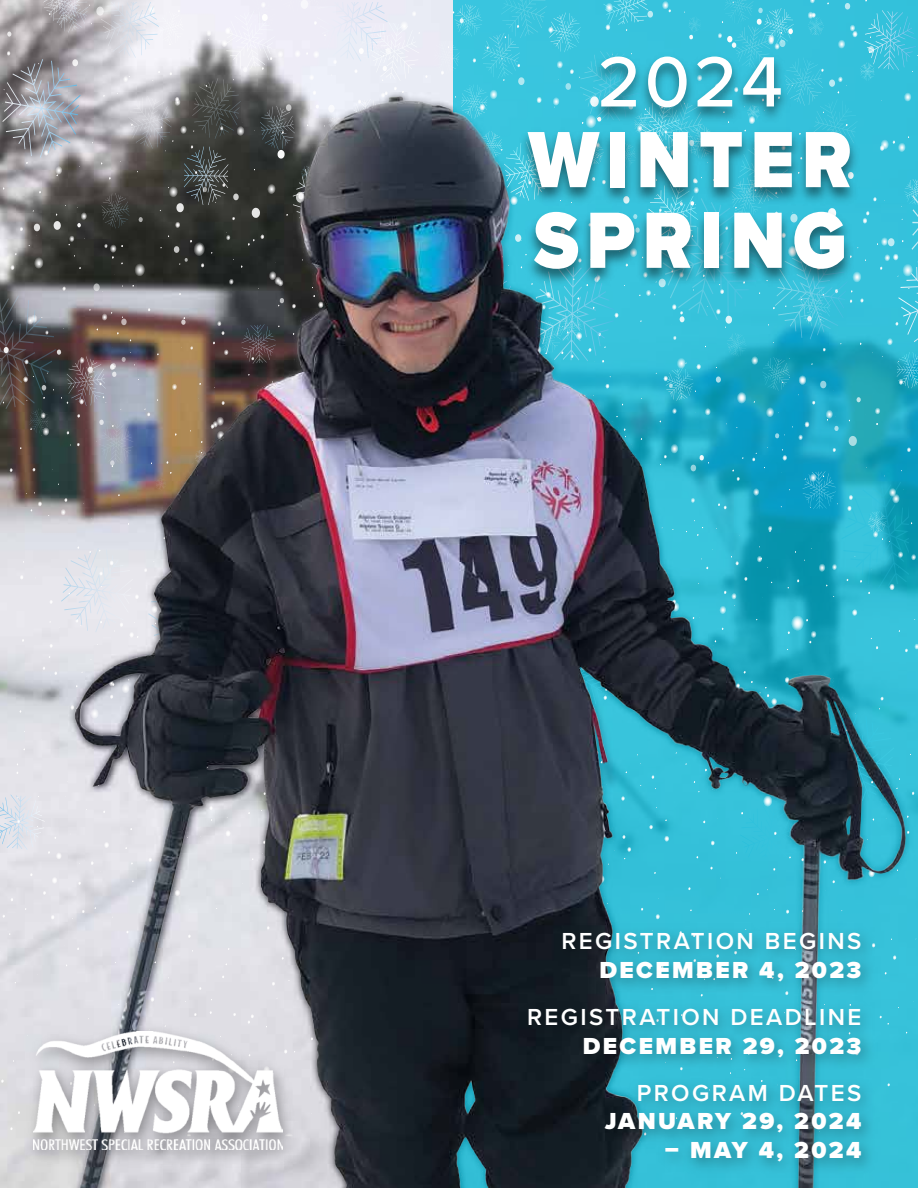
<style>
.page{position:relative;width:918px;height:1188px;background:#fff}
.page>*{position:absolute;margin:0;border:0;box-sizing:border-box;transform-origin:0 0}
.t1{font:900 82.65px/80.7px "Proxima Nova";letter-spacing:.1em;color:#fff;scale:.89 1}
.t2{font:500 73.8px "Proxima Nova";color:#fff}
.t3{font:900 24px "Proxima Nova";letter-spacing:.1em;color:#fff}
.t4{font:600 24px "Proxima Nova";letter-spacing:.1em;color:#fff}
</style>
<div class="page">
<svg style="left:661px;top:0;width:10px;height:13px"></svg>
<svg style="left:9px;top:1126px;width:4px;height:4px"></svg>
<svg style="left:0;top:1078px;width:4px;height:5px"></svg>
<svg style="left:640px;top:0;width:13px;height:31px"></svg>
<svg style="left:520px;top:0;width:120px;height:39px;background:#41c7df"></svg>
<svg style="left:681px;top:0;width:156px;height:39px;background:#3ec4dd"></svg>
<img style="left:52px;top:102px;width:866px;height:1086px">
<img style="left:520px;top:39px;width:353px;height:283px">
<img style="left:19px;top:1018px;width:285px;height:155px">
<img style="left:34px;top:1032px;width:249px;height:118px">
<img style="left:512px;top:915px;width:373px;height:273px">
<img style="left:0;top:0;width:520px;height:967px">
<svg style="left:837px;top:0;width:81px;height:102px;background:#3cc3dc"></svg>
<h2 class="t2" style="left:597px;top:27px;width:187px">2024</h2>
<h1 class="t1" style="left:528px;top:119px;width:365px">WINTER<br>SPRING</h1>
<p class="t4" style="left:561px;top:923px;width:301px">REGISTRATION BEGINS</p>
<p class="t3" style="left:599px;top:952px;width:263px">DECEMBER 4, 2023</p>
<p class="t4" style="left:527px;top:999px;width:336px">REGISTRATION DEADLINE</p>
<p class="t3" style="left:583px;top:1028px;width:280px">DECEMBER 29, 2023</p>
<p class="t4" style="left:637px;top:1075px;width:226px">PROGRAM DATES</p>
<p class="t3" style="left:605px;top:1103px;width:258px">JANUARY 29, 2024</p>
<p class="t3" style="left:665px;top:1132px;width:198px">– MAY 4, 2024</p>
</div>
